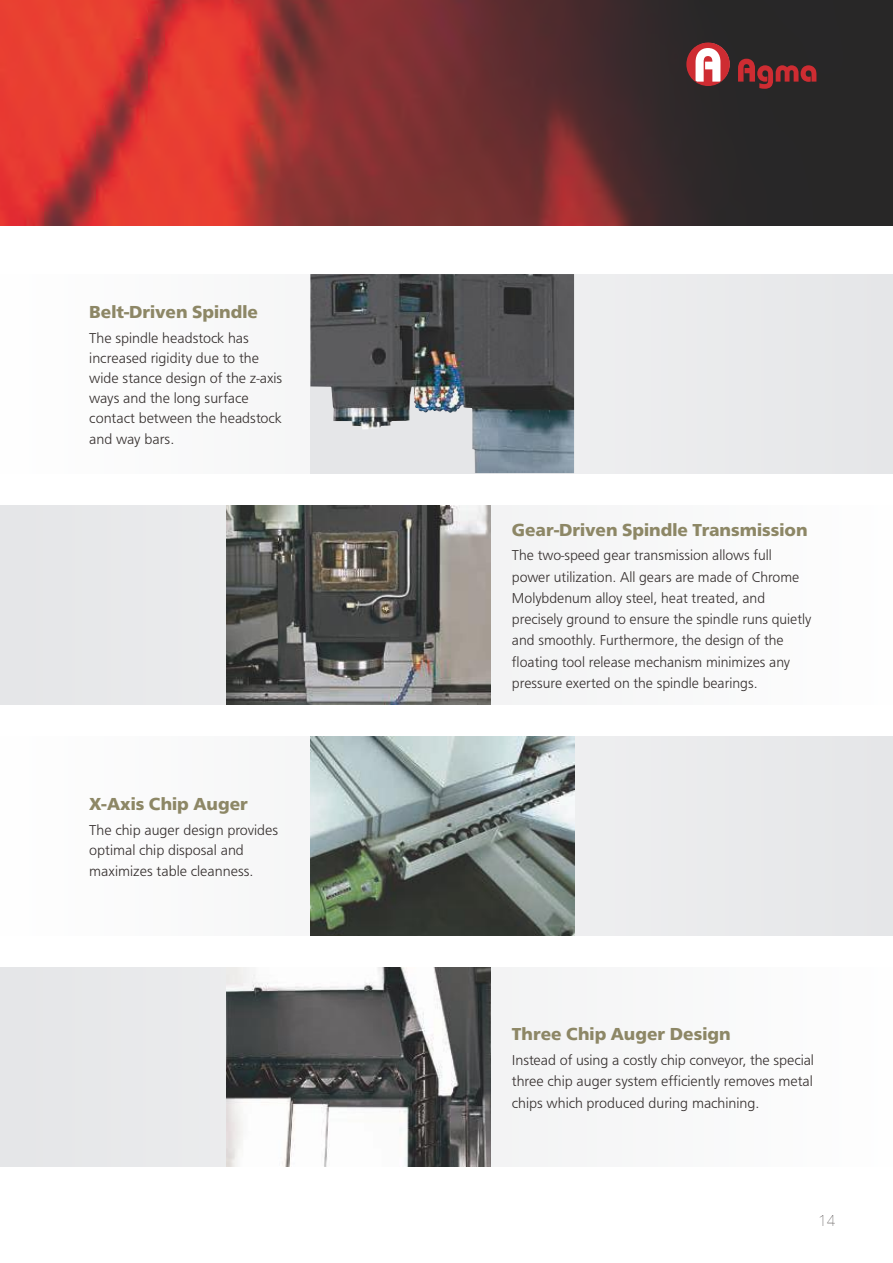
<style>
.page{position:relative;width:893px;height:1263px;background:#fff}
.page>*{position:absolute;margin:0;border:0;box-sizing:border-box;transform-origin:0 0}
.t1{font:700 18px "Frutus T";color:#8d8766}
.t2{font:200 15.9px "Helvetica Neue";color:#342e2d}
.t3{font:300 14.85px/21.3px "Frutus T";color:#342e2d}
</style>
<div class="page">
<img style="left:0;top:0;width:893px;height:225px">
<div style="left:0;top:274px;width:893px;height:199px;background:linear-gradient(to bottom,#f2f2f3,#f2f2f3)"></div>
<div style="left:0;top:736px;width:893px;height:199px;background:linear-gradient(to bottom,#f1f2f3,#f1f2f3)"></div>
<div style="left:0;top:505px;width:893px;height:199px;background:linear-gradient(to bottom,#f2f2f3,#f1f2f3)"></div>
<div style="left:0;top:967px;width:893px;height:199px;background:linear-gradient(to bottom,#f1f2f3,#f2f2f3)"></div>
<img style="left:310px;top:274px;width:264px;height:199px">
<img style="left:227px;top:505px;width:263px;height:199px">
<img style="left:310px;top:736px;width:264px;height:199px">
<img style="left:227px;top:967px;width:263px;height:199px">
<svg style="left:686px;top:43px;width:44px;height:43px"></svg>
<svg style="left:738px;top:59px;width:78px;height:30px;background:#6c282b"></svg>
<p class="t1" style="left:89px;top:301px;width:170px">Belt-Driven Spindle</p>
<p class="t3" style="left:89px;top:327px;width:195px;line-height:20.2px">The spindle headstock has increased rigidity due to the wide stance design of the z-axis ways and the long surface contact between the headstock and way bars.</p>
<p class="t1" style="left:89px;top:794px;width:160px">X-Axis Chip Auger</p>
<p class="t3" style="left:89px;top:820px;width:190px;line-height:20.2px">The chip auger design provides optimal chip disposal and maximizes table cleanness.</p>
<p class="t1" style="left:512px;top:519px;width:297px">Gear-Driven Spindle Transmission</p>
<p class="t3" style="left:512px;top:544px;width:301px">The two-speed gear transmission allows full power utilization. All gears are made of Chrome Molybdenum alloy steel, heat treated, and precisely ground to ensure the spindle runs quietly and smoothly. Furthermore, the design of the floating tool release mechanism minimizes any pressure exerted on the spindle bearings.</p>
<p class="t1" style="left:512px;top:1024px;width:220px">Three Chip Auger Design</p>
<p class="t3" style="left:512px;top:1049px;width:304px;text-align:justify">Instead of using a costly chip conveyor, the special three chip auger system efficiently removes metal chips which produced during machining.</p>
<p class="t2" style="left:818px;top:1207px;width:19px">14</p>
</div>
